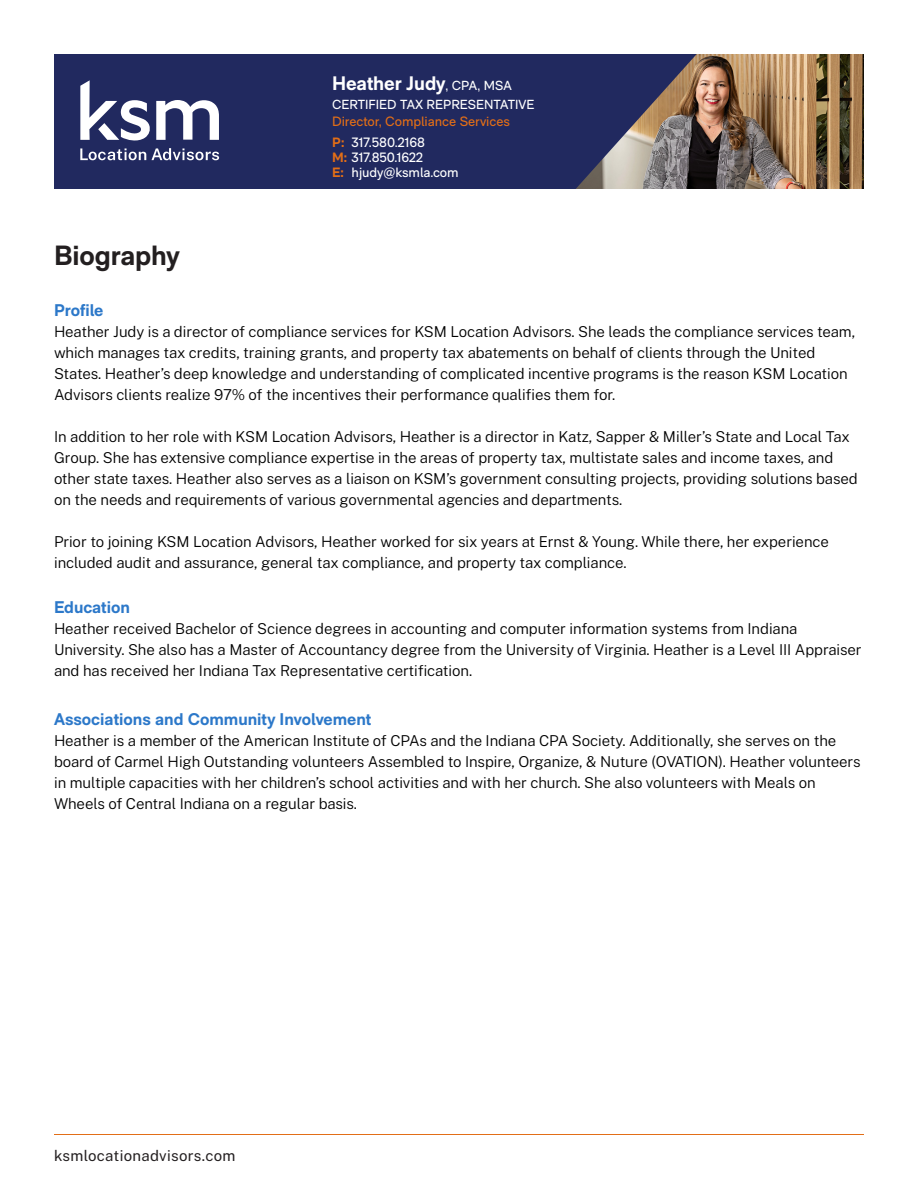
<style>
.page{position:relative;width:918px;height:1188px;background:#fff}
.page>*{position:absolute;margin:0;border:0;box-sizing:border-box;transform-origin:0 0}
.t1{font:700 27.75px "RM Neue";letter-spacing:-.005em;color:#231f20}
.Body_Copy_-_Black{font:700 19.5px "RM Neue";letter-spacing:-.005em;color:#fff}
.Subhead__H2__Blue{font:700 16.8px "RM Neue";color:#2c78c9}
.Body_Copy_-_Black-2{font:700 16.8px "RM Neue";letter-spacing:-.005em;color:#2c78c9}
.Body_Copy_-_Black-3{font:300 15px/21px "Public Sans";letter-spacing:-.005em;color:#000}
.t2{font:15px "Public Sans";letter-spacing:.02em;color:#231f20}
.Body_Copy_-_Black-4{font:13.5px "RM Neue";letter-spacing:-.005em;color:#fff}
.Body_Copy_-_Black-5{font:13.5px "RM Neue";letter-spacing:-.005em;color:#e26e17}
.Body_Copy_-_Black-6{font:13.2px "RM Neue";letter-spacing:-.005em;color:#fff}
.s1{font-weight:400;font-size:13.2px}
.s2{font-weight:700;color:#e26e17}
</style>
<div class="page">
<img style="left:697px;top:54px;width:167px;height:135px">
<hr style="left:54px;top:1134px;width:810px;height:1px;background:#e26e17">
<svg style="left:54px;top:54px;width:643px;height:135px;background:#2e3462"></svg>
<svg style="left:80px;top:80px;width:139px;height:80px"></svg>
<p class="Body_Copy_-_Black" style="left:332px;top:71px;width:181px">Heather Judy<span class="s1">, CPA, MSA</span></p>
<p class="Body_Copy_-_Black-6" style="left:332px;top:97px;width:204px">CERTIFIED TAX REPRESENTATIVE</p>
<p class="Body_Copy_-_Black-5" style="left:332px;top:113px;width:179px">Director, Compliance Services</p>
<p class="Body_Copy_-_Black-4" style="left:332px;top:134px;width:94px"><span class="s2">P:</span> 317.580.2168</p>
<p class="Body_Copy_-_Black-4" style="left:332px;top:149px;width:93px"><span class="s2">M:</span> 317.850.1622</p>
<p class="Body_Copy_-_Black-4" style="left:332px;top:164px;width:128px"><span class="s2">E:</span> hjudy@ksmla.com</p>
<h1 class="t1" style="left:54px;top:239px;width:127px">Biography</h1>
<p class="Body_Copy_-_Black-2" style="left:54px;top:300px;width:51px">Profile</p>
<p class="Body_Copy_-_Black-3" style="left:54px;top:320px;width:803px">Heather Judy is a director of compliance services for KSM Location Advisors. She leads the compliance services team, which manages tax credits, training grants, and property tax abatements on behalf of clients through the United States. Heather’s deep knowledge and understanding of complicated incentive programs is the reason KSM Location Advisors clients realize 97% of the incentives their performance qualifies them for.</p>
<p class="Body_Copy_-_Black-3" style="left:54px;top:425px;width:805px">In addition to her role with KSM Location Advisors, Heather is a director in Katz, Sapper &amp; Miller’s State and Local Tax Group. She has extensive compliance expertise in the areas of property tax, multistate sales and income taxes, and other state taxes. Heather also serves as a liaison on KSM’s government consulting projects, providing solutions based on the needs and requirements of various governmental agencies and departments.</p>
<p class="Body_Copy_-_Black-3" style="left:54px;top:530px;width:776px">Prior to joining KSM Location Advisors, Heather worked for six years at Ernst &amp; Young. While there, her experience included audit and assurance, general tax compliance, and property tax compliance.</p>
<p class="Subhead__H2__Blue" style="left:54px;top:597px;width:78px">Education</p>
<p class="Body_Copy_-_Black-3" style="left:54px;top:618px;width:809px">Heather received Bachelor of Science degrees in accounting and computer information systems from Indiana<br>University. She also has a Master of Accountancy degree from the University of Virginia. Heather is a Level III Appraiser and has received her Indiana Tax Representative certification.</p>
<p class="Subhead__H2__Blue" style="left:54px;top:709px;width:319px">Associations and Community Involvement</p>
<p class="Body_Copy_-_Black-3" style="left:54px;top:730px;width:808px">Heather is a member of the American Institute of CPAs and the Indiana CPA Society. Additionally, she serves on the board of Carmel High Outstanding volunteers Assembled to Inspire, Organize, &amp; Nuture (OVATION). Heather volunteers in multiple capacities with her children’s school activities and with her church. She also volunteers with Meals on Wheels of Central Indiana on a regular basis.</p>
<p class="t2" style="left:54px;top:1145px;width:183px">ksmlocationadvisors.com</p>
</div>
